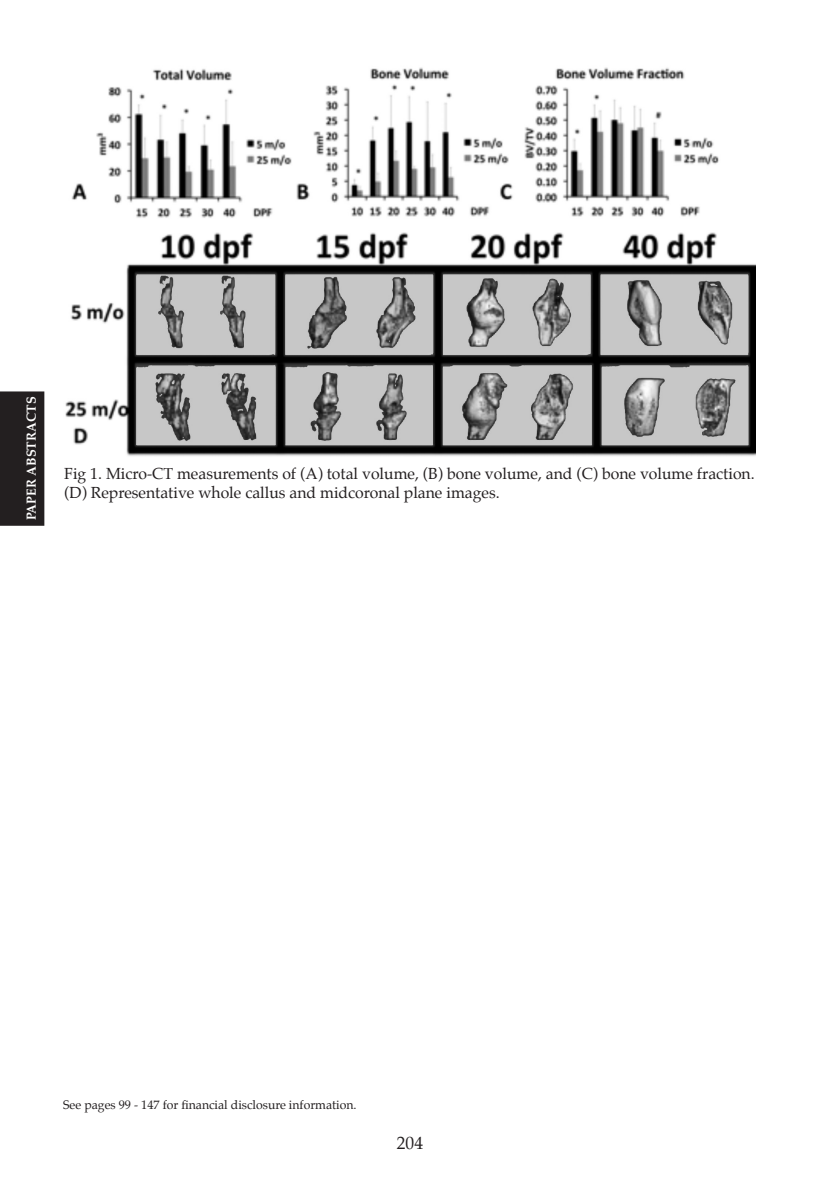
<style>
.page{position:relative;width:819px;height:1197px;background:#fff}
.page>*{position:absolute;margin:0;border:0;box-sizing:border-box;transform-origin:0 0}
.t1{font:17.5px "Palatino";color:#231f20}
.t2{font:15.75px/18.9px "Palatino";color:#231f20}
.t3{font:700 13.12px "Palatino";color:#fff}
.t4{font:12.25px "Palatino";color:#231f20}
</style>
<div class="page">
<div style="left:0;top:391px;width:44px;height:135px;background:#231f20"></div>
<img style="left:65px;top:67px;width:690px;height:389px">
<p class="t3" style="left:20px;top:520px;width:125px;rotate:-90deg">PAPER ABSTRACTS</p>
<p class="t2" style="left:64px;top:464px;width:692px">Fig 1. Micro-CT measurements of (A) total volume, (B) bone volume, and (C) bone volume fraction. (D) Representative whole callus and midcoronal plane images.</p>
<p class="t4" style="left:63px;top:1095px;width:295px">See pages 99 - 147 for financial disclosure information.</p>
<p class="t1" style="left:397px;top:1128px;width:28px">204</p>
</div>
